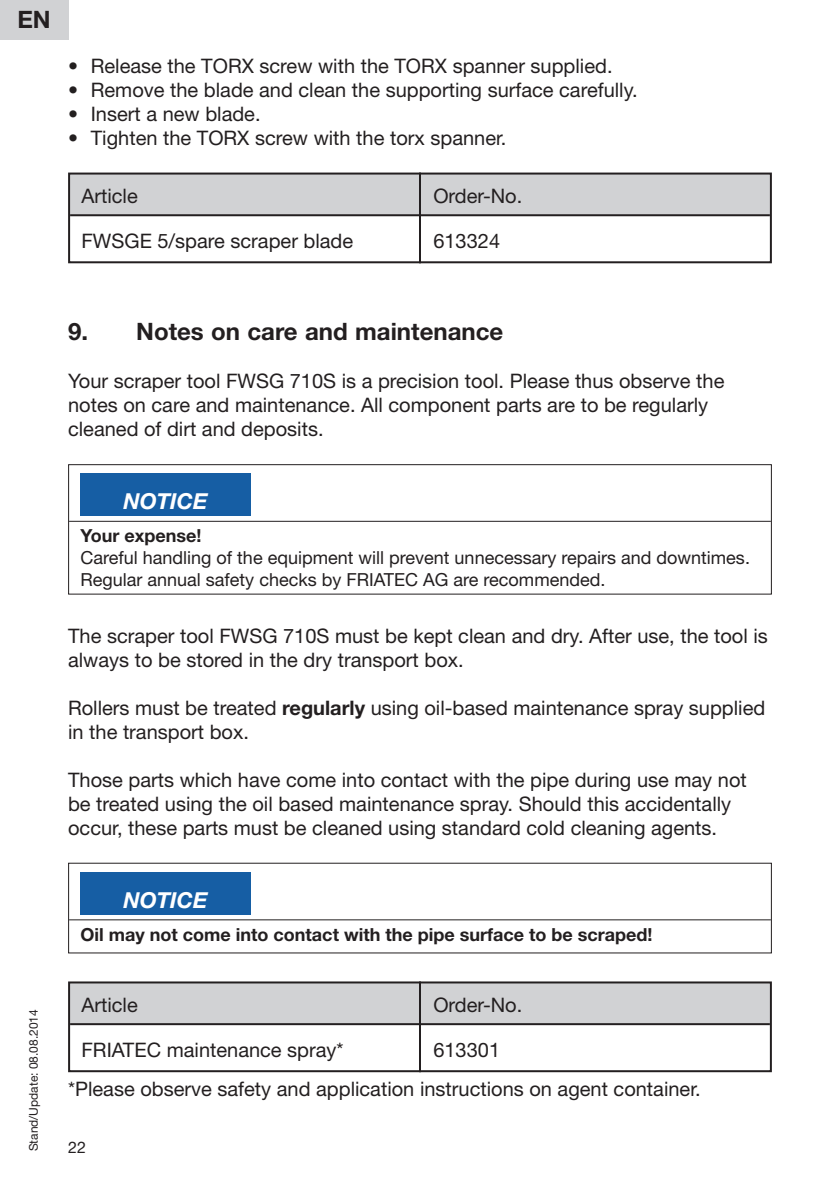
<style>
.page{position:relative;width:840px;height:1191px;background:#fff}
.page>*{position:absolute;margin:0;border:0;box-sizing:border-box;transform-origin:0 0}
.t1{font:700 24px "Helvetica Neue";color:#231f20}
.t2{font:italic 700 22px "Helvetica Neue";color:#fff}
.t3{font:20px/24px "Helvetica Neue";color:#231f20}
.t4{font:18px/21.6px "Helvetica Neue";color:#231f20}
.t5{font:700 18px "Helvetica Neue";color:#231f20}
.t6{font:16px "Helvetica Neue";color:#231f20}
.t7{font:12px "Helvetica Neue";color:#231f20}
.s1{font-weight:700}
</style>
<div class="page">
<div style="left:0;top:0;width:68px;height:40px;background:#d1d2d4"></div>
<div style="left:70px;top:173px;width:699px;height:42px;background:#d1d2d4"></div>
<hr style="left:70px;top:214px;width:699px;height:2px;background:#231f20">
<div style="left:68px;top:172px;width:703px;height:91px;border:2px solid #231f20"></div>
<hr style="left:419px;top:172px;width:2px;height:91px;background:#231f20">
<hr style="left:69px;top:521px;width:701px;height:1px;background:#231f20">
<div style="left:80px;top:474px;width:170px;height:42px;background:#165ea4"></div>
<div style="left:68px;top:464px;width:703px;height:130px;border:1px solid #231f20"></div>
<hr style="left:69px;top:919px;width:701px;height:1px;background:#231f20">
<div style="left:80px;top:872px;width:170px;height:42px;background:#165ea4"></div>
<div style="left:70px;top:982px;width:699px;height:42px;background:#d1d2d4"></div>
<hr style="left:70px;top:1023px;width:699px;height:2px;background:#231f20">
<div style="left:68px;top:981px;width:703px;height:91px;border:2px solid #231f20"></div>
<hr style="left:419px;top:981px;width:2px;height:91px;background:#231f20">
<p class="t1" style="left:17px;top:5px;width:35px">EN</p>
<p class="t3" style="left:68px;top:53px;width:545px">• Release the TORX screw with the TORX spanner supplied.</p>
<p class="t3" style="left:68px;top:77px;width:571px">• Remove the blade and clean the supporting surface carefully.</p>
<p class="t3" style="left:68px;top:101px;width:194px">• Insert a new blade.</p>
<p class="t3" style="left:68px;top:125px;width:439px">• Tighten the TORX screw with the torx spanner.</p>
<p class="t3" style="left:81px;top:183px;width:58px">Article</p>
<p class="t3" style="left:433px;top:183px;width:90px">Order-No.</p>
<p class="t3" style="left:81px;top:229px;width:273px">FWSGE 5/spare scraper blade</p>
<p class="t3" style="left:433px;top:229px;width:68px">613324</p>
<p class="t7" style="left:26px;top:1151px;width:144px;rotate:-90deg">Stand/Update: 08.08.2014</p>
<p class="t1" style="left:68px;top:317px;width:436px">9. Notes on care and maintenance</p>
<p class="t3" style="left:68px;top:369px;width:657px">Your scraper tool FWSG 710S is a precision tool. Please thus observe the notes on care and maintenance. All component parts are to be regularly cleaned of dirt and deposits.</p>
<p class="t2" style="left:123px;top:488px;width:86px">NOTICE</p>
<p class="t5" style="left:80px;top:525px;width:123px">Your expense!</p>
<p class="t4" style="left:80px;top:546px;width:670px">Careful handling of the equipment will prevent unnecessary repairs and -downtimes.<br>Regular annual safety checks by FRIATEC AG are recommended.</p>
<p class="t3" style="left:68px;top:623px;width:701px">The scraper tool FWSG 710S must be kept clean and dry. After use, the tool is always to be stored in the dry transport box.</p>
<p class="t3" style="left:68px;top:695px;width:698px">Rollers must be treated <span class="s1">regularly</span> using oil-based maintenance spray supplied in the transport box.</p>
<p class="t3" style="left:68px;top:767px;width:679px">Those parts which have come into contact with the pipe during use may not be treated using the oil based maintenance spray. Should this accidentally occur, these parts must be cleaned using standard cold cleaning agents.</p>
<p class="t2" style="left:123px;top:886px;width:86px">NOTICE</p>
<p class="t5" style="left:80px;top:923px;width:573px">Oil may not come into contact with the pipe surface to be scraped!</p>
<p class="t3" style="left:81px;top:992px;width:58px">Article</p>
<p class="t3" style="left:433px;top:992px;width:90px">Order-No.</p>
<p class="t3" style="left:81px;top:1037px;width:263px">FRIATEC maintenance spray*</p>
<p class="t3" style="left:68px;top:1030px;width:633px;line-height:39px;text-indent:365px">613301<br>*Please observe safety and application instructions on agent container.</p>
<p class="t6" style="left:68px;top:1137px;width:19px">22</p>
</div>
